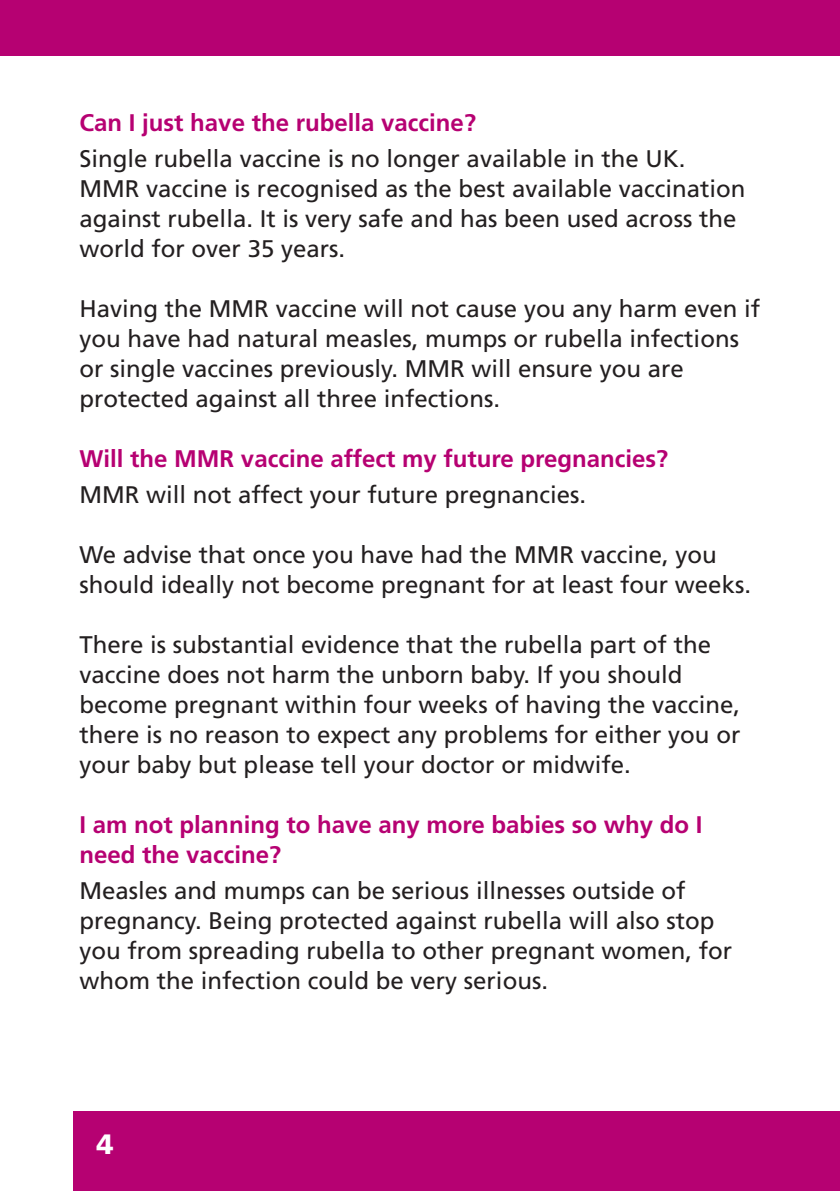
<style>
.page{position:relative;width:840px;height:1191px;background:#fff}
.page>*{position:absolute;margin:0;border:0;box-sizing:border-box;transform-origin:0 0}
.Paragraph_Style_2__S{font:900 28px "Frutiger";color:#fff}
.Paragraph_Style_3__B{font:24px/30px "Frutiger";color:#231f20}
.Paragraph_Style_3__B-2{font:700 24px/30px "Frutiger";color:#b60172}
</style>
<div class="page">
<div style="left:0;top:0;width:839px;height:56px;background:#b60172"></div>
<div style="left:74px;top:1111px;width:765px;height:80px;background:#b60172"></div>
<p class="Paragraph_Style_3__B-2" style="left:79px;top:108px;width:398px">Can I just have the rubella vaccine?</p>
<p class="Paragraph_Style_3__B" style="left:79px;top:144px;width:667px">Single rubella vaccine is no longer available in the UK.<br>MMR vaccine is recognised as the best available vaccination against rubella. It is very safe and has been used across the world for over 35 years.</p>
<p class="Paragraph_Style_3__B" style="left:79px;top:294px;width:682px">Having the MMR vaccine will not cause you any harm even if you have had natural measles, mumps or rubella infections or single vaccines previously. MMR will ensure you are protected against all three infections.</p>
<p class="Paragraph_Style_3__B-2" style="left:79px;top:444px;width:590px">Will the MMR vaccine affect my future pregnancies?</p>
<p class="Paragraph_Style_3__B" style="left:79px;top:480px;width:508px">MMR will not affect your future pregnancies.</p>
<p class="Paragraph_Style_3__B" style="left:79px;top:540px;width:672px">We advise that once you have had the MMR vaccine, you should ideally not become pregnant for at least four weeks.</p>
<p class="Paragraph_Style_3__B" style="left:79px;top:630px;width:662px">There is substantial evidence that the rubella part of the vaccine does not harm the unborn baby. If you should become pregnant within four weeks of having the vaccine, there is no reason to expect any problems for either you or your baby but please tell your doctor or midwife.</p>
<p class="Paragraph_Style_3__B-2" style="left:79px;top:810px;width:624px">I am not planning to have any more babies so why do I need the vaccine?</p>
<p class="Paragraph_Style_3__B" style="left:79px;top:875px;width:654px">Measles and mumps can be serious illnesses outside of pregnancy. Being protected against rubella will also stop you from spreading rubella to other pregnant women, for whom the infection could be very serious.</p>
<p class="Paragraph_Style_2__S" style="left:96px;top:1126px;width:19px">4</p>
</div>
